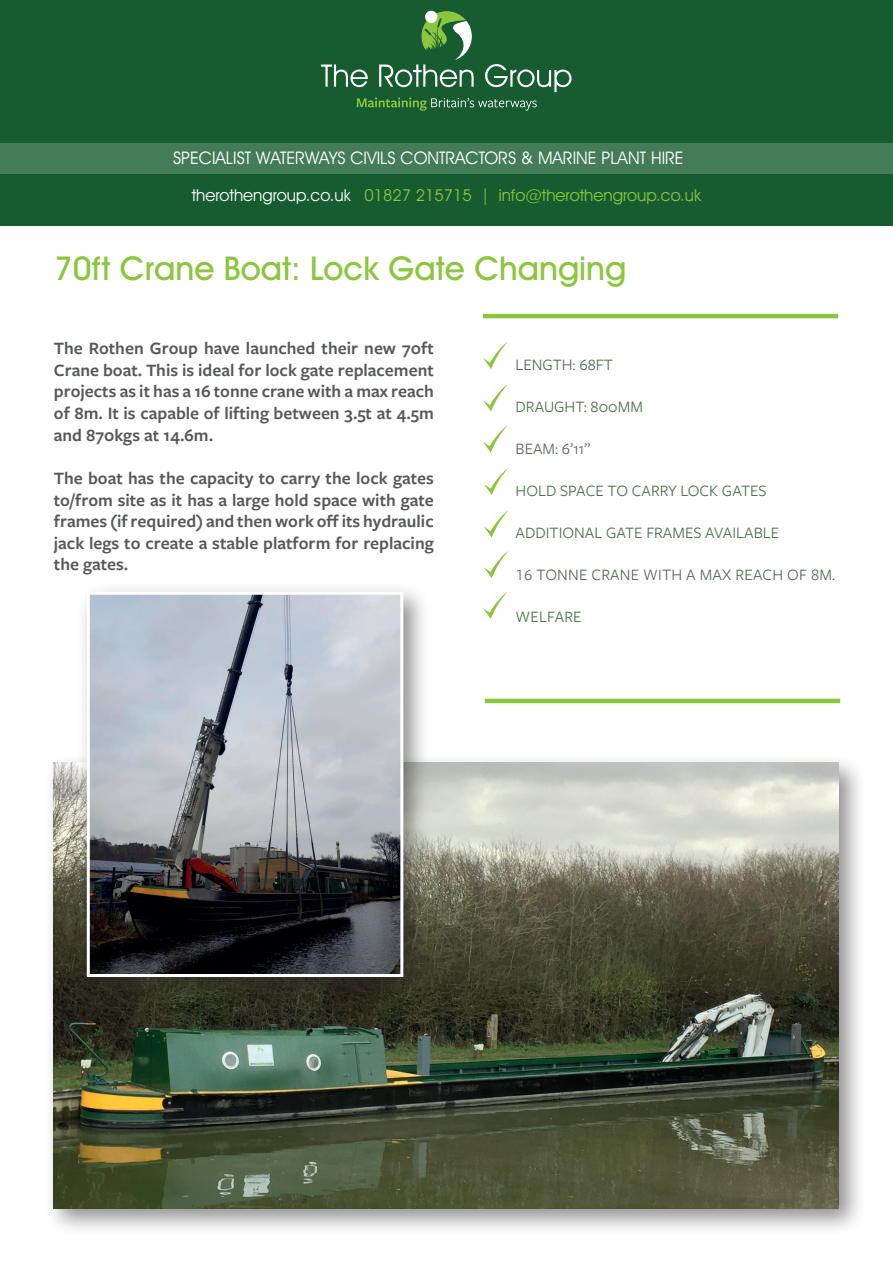
<style>
.page{position:relative;width:893px;height:1263px;background:#fff}
.page>*{position:absolute;margin:0;border:0;box-sizing:border-box;transform-origin:0 0}
.t1{font:500 33px "Avant Garde IT Cby BT";color:#8bc63e}
.t2{font:600 18px/21.6px "Freight Sans Pro";color:#57585a;text-align:justify}
.t3{font:17.4px "Avant Garde IT Cby BT";color:#fff}
.t4{font:16.5px "Freight Sans Pro";color:#497148}
.t5{font:16.5px "Avant Garde IT Cby BT";color:#8bc63e}
.s1{color:#fff}
</style>
<div class="page">
<svg style="left:483px;top:342px;width:25px;height:27px"></svg>
<svg style="left:483px;top:384px;width:25px;height:27px"></svg>
<hr style="left:485px;top:699px;width:355px;height:4px;background:#8bc63e">
<hr style="left:483px;top:314px;width:355px;height:4px;background:#8bc63e">
<svg style="left:483px;top:425px;width:25px;height:27px"></svg>
<svg style="left:484px;top:468px;width:25px;height:27px"></svg>
<div style="left:44px;top:753px;width:823px;height:483px;background:#231f20;opacity:.5"></div>
<img style="left:54px;top:763px;width:785px;height:445px">
<svg style="left:484px;top:510px;width:25px;height:27px"></svg>
<svg style="left:484px;top:551px;width:25px;height:27px"></svg>
<div style="left:0;top:0;width:893px;height:225px;background:#175c30"></div>
<svg style="left:321px;top:11px;width:251px;height:100px"></svg>
<div style="left:425px;top:11px;width:12px;height:12px;background:#fff;border-radius:50%"></div>
<div style="left:0;top:143px;width:893px;height:30px;background:#447b58"></div>
<div style="left:77px;top:582px;width:354px;height:422px;background:#231f20;opacity:.5"></div>
<img style="left:91px;top:596px;width:308px;height:377px">
<div style="left:87px;top:592px;width:316px;height:385px;border:3px solid #fff"></div>
<svg style="left:483px;top:592px;width:25px;height:27px"></svg>
<p class="t3" style="left:173px;top:147px;width:512px">SPECIALIST WATERWAYS CIVILS CONTRACTORS &amp; MARINE PLANT HIRE</p>
<p class="t5" style="left:192px;top:185px;width:511px"><span class="s1">therothengroup.co.uk</span> 01827 215715 | info@therothengroup.co.uk</p>
<h1 class="t1" style="left:54px;top:249px;width:574px">70ft Crane Boat: Lock Gate Changing</h1>
<p class="t2" style="left:54px;top:337px;width:381px">The Rothen Group have launched their new 70ft Crane boat. This is ideal for lock gate replacement projects as it has a 16 tonne crane with a max reach of 8m. It is capable of lifting between 3.5t at 4.5m and 870kgs at 14.6m.</p>
<p class="t2" style="left:54px;top:466px;width:381px">The boat has the capacity to carry the lock gates to/from site as it has a large hold space with gate frames (if required) and then work off its hydraulic jack legs to create a stable platform for replacing the gates.</p>
<p class="t4" style="left:516px;top:354px;width:99px">LENGTH: 68FT</p>
<p class="t4" style="left:516px;top:396px;width:129px">DRAUGHT: 800MM</p>
<p class="t4" style="left:516px;top:438px;width:76px">BEAM: 6’11”</p>
<p class="t4" style="left:516px;top:480px;width:252px">HOLD SPACE TO CARRY LOCK GATES</p>
<p class="t4" style="left:516px;top:522px;width:265px">ADDITIONAL GATE FRAMES AVAILABLE</p>
<p class="t4" style="left:516px;top:564px;width:321px">16 TONNE CRANE WITH A MAX REACH OF 8M.</p>
<p class="t4" style="left:516px;top:606px;width:67px">WELFARE</p>
</div>
